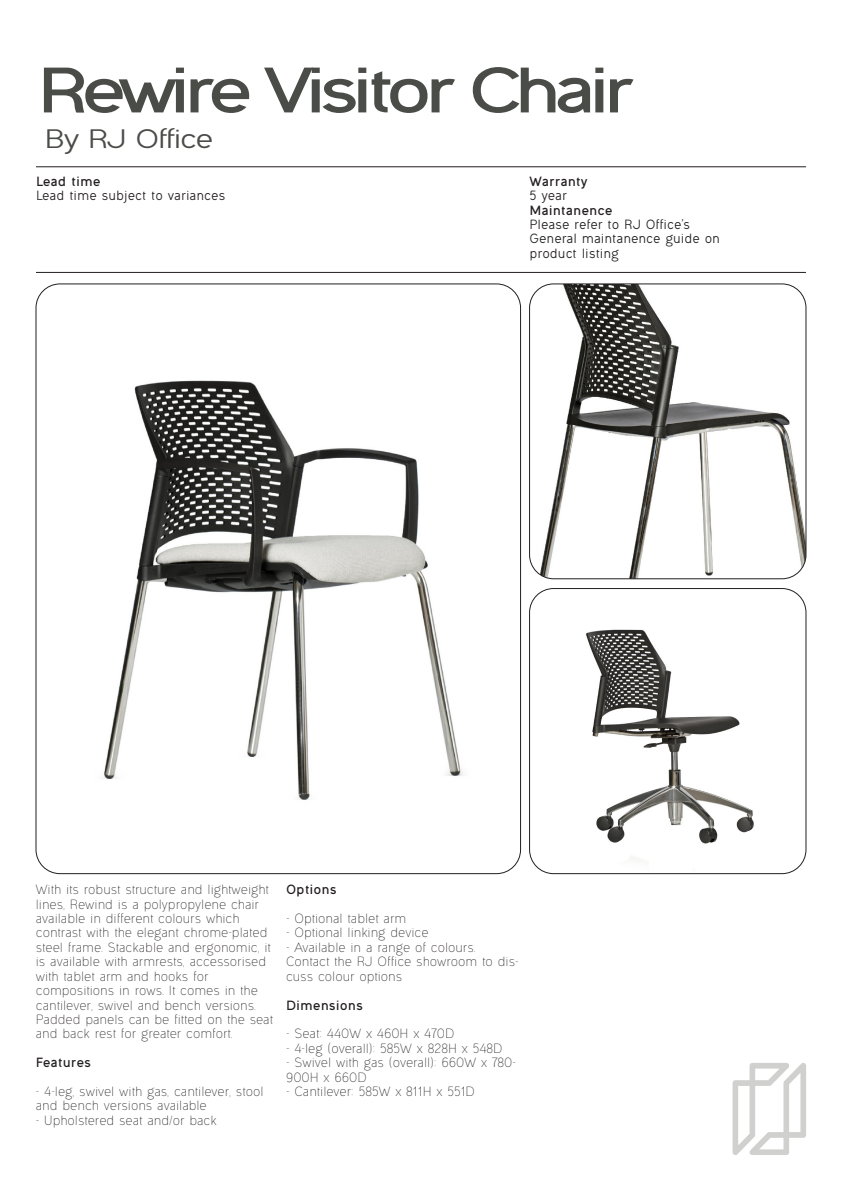
<style>
.page{position:relative;width:842px;height:1191px;background:#fff}
.page>*{position:absolute;margin:0;border:0;box-sizing:border-box;transform-origin:0 0}
.t1{font:700 57.6px "Ogonek";letter-spacing:-.13em;color:#4a4c48;scale:1.25 1}
.t2{font:24px "Ogonek";letter-spacing:-.07em;color:#4a4c48;scale:1.25 1}
.t3{font:300 12px/14.4px "Ogonek";color:#231f20}
.t4{font:12px "Ogonek";color:#231f20}
.t5{font:700 12px "Ogonek";color:#231f20}
</style>
<div class="page">
<hr style="left:36px;top:166px;width:770px;height:1px;background:#231f20">
<hr style="left:36px;top:272px;width:770px;height:1px;background:#231f20">
<img style="left:36px;top:284px;width:484px;height:589px">
<img style="left:530px;top:284px;width:276px;height:295px">
<div style="left:529px;top:284px;width:277px;height:295px;border:1px solid #231f20;border-radius:24px"></div>
<img style="left:530px;top:588px;width:276px;height:285px">
<div style="left:529px;top:588px;width:277px;height:285px;border:1px solid #231f20;border-radius:24px"></div>
<svg style="left:732px;top:1063px;width:74px;height:92px"></svg>
<p class="t1" style="left:36px;top:48px;width:481px">Rewire Visitor Chair</p>
<p class="t2" style="left:44px;top:123px;width:137px">By RJ Office</p>
<p class="t5" style="left:36px;top:172px;width:66px">Lead time</p>
<p class="t4" style="left:36px;top:187px;width:191px">Lead time subject to variances</p>
<p class="t5" style="left:529px;top:172px;width:60px">Warranty</p>
<p class="t4" style="left:529px;top:187px;width:39px">5 year</p>
<p class="t5" style="left:529px;top:201px;width:85px">Maintanence</p>
<p class="t4" style="left:529px;top:216px;width:162px">Please refer to RJ Office’s</p>
<p class="t4" style="left:529px;top:230px;width:192px">General maintanence guide on</p>
<p class="t4" style="left:529px;top:245px;width:91px">product listing</p>
<p class="t3" style="left:36px;top:882px;width:235px">With its robust structure and lightweight lines, Rewind is a polypropylene chair available in different colours which</p>
<p class="t3" style="left:36px;top:925px;width:236px">contrast with the elegant chrome-plated steel frame. Stackable and ergonomic, it is available with armrests, accessorised with tablet arm and hooks for</p>
<p class="t3" style="left:36px;top:983px;width:239px">compositions in rows. It comes in the cantilever, swivel and bench versions.<br>Padded panels can be fitted on the seat and back rest for greater comfort.</p>
<p class="t5" style="left:36px;top:1053px;width:57px">Features</p>
<p class="t3" style="left:36px;top:1084px;width:229px">- 4-leg, swivel with gas, cantilever, stool and bench versions available</p>
<p class="t3" style="left:36px;top:1113px;width:182px">- Upholstered seat and/or back</p>
<p class="t5" style="left:286px;top:881px;width:52px">Options</p>
<p class="t3" style="left:286px;top:911px;width:122px">- Optional tablet arm</p>
<p class="t3" style="left:286px;top:925px;width:144px">- Optional linking device</p>
<p class="t3" style="left:286px;top:940px;width:191px">- Available in a range of colours.</p>
<p class="t3" style="left:286px;top:954px;width:234px">Contact the RJ Office showroom to dis&shy;cuss colour options</p>
<p class="t5" style="left:286px;top:996px;width:78px">Dimensions</p>
<p class="t3" style="left:286px;top:1026px;width:170px">- Seat: 440W x 460H x 470D</p>
<p class="t3" style="left:286px;top:1041px;width:218px">- 4-leg (overall): 585W x 828H x 548D</p>
<p class="t3" style="left:286px;top:1055px;width:231px">- Swivel with gas (overall): 660W x 780-<br>900H x 660D</p>
<p class="t3" style="left:286px;top:1084px;width:190px">- Cantilever: 585W x 811H x 551D</p>
</div>
